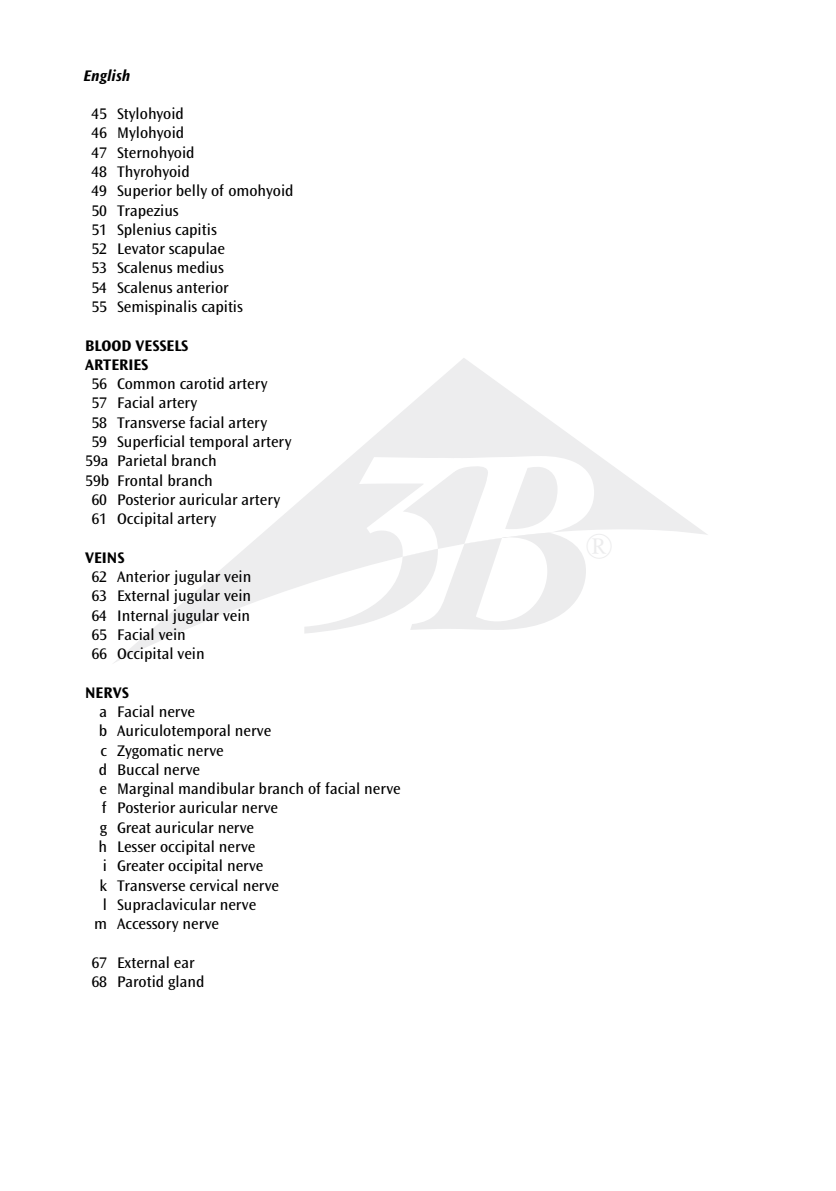
<style>
.page{position:relative;width:836px;height:1191px;background:#fff}
.page>*{position:absolute;margin:0;border:0;box-sizing:border-box;transform-origin:0 0}
.t1{font:16px/19.2px "Ocean Sans";color:#000}
.t2{font:700 16px/19.2px "Ocean Sans";color:#000}
.t3{font:italic 700 16px "Ocean Sans";color:#000}
</style>
<div class="page">
<svg style="left:114px;top:358px;width:593px;height:305px"></svg>
<svg style="left:304px;top:456px;width:289px;height:177px"></svg>
<p class="t3" style="left:83px;top:66px;width:48px">English</p>
<p class="t1" style="left:91px;top:104px;width:204px">45 Stylohyoid<br>46 Mylohyoid<br>47 Sternohyoid<br>48 Thyrohyoid<br>49 Superior belly of omohyoid<br>50 Trapezius<br>51 Splenius capitis<br>52 Levator scapulae<br>53 Scalenus medius<br>54 Scalenus anterior<br>55 Semispinalis capitis</p>
<p class="t2" style="left:85px;top:336px;width:105px">BLOOD VESSELS<br>ARTERIES</p>
<p class="t1" style="left:91px;top:374px;width:177px">56 Common carotid artery</p>
<p class="t1" style="left:91px;top:394px;width:107px">57 Facial artery</p>
<p class="t1" style="left:91px;top:413px;width:177px">58 Transverse facial artery</p>
<p class="t1" style="left:91px;top:432px;width:201px">59 Superficial temporal artery</p>
<p class="t1" style="left:85px;top:451px;width:133px">59a Parietal branch</p>
<p class="t1" style="left:85px;top:471px;width:129px">59b Frontal branch</p>
<p class="t1" style="left:91px;top:490px;width:190px">60 Posterior auricular artery</p>
<p class="t1" style="left:91px;top:509px;width:126px">61 Occipital artery</p>
<p class="t2" style="left:85px;top:548px;width:41px">VEINS</p>
<p class="t1" style="left:91px;top:567px;width:161px">62 Anterior jugular vein<br>63 External jugular vein<br>64 Internal jugular vein<br>65 Facial vein<br>66 Occipital vein</p>
<p class="t2" style="left:85px;top:683px;width:45px">NERVS</p>
<p class="t1" style="left:99px;top:702px;width:97px">a Facial nerve</p>
<p class="t1" style="left:99px;top:721px;width:174px">b Auriculotemporal nerve</p>
<p class="t1" style="left:101px;top:741px;width:124px">c Zygomatic nerve</p>
<p class="t1" style="left:99px;top:760px;width:103px">d Buccal nerve</p>
<p class="t1" style="left:100px;top:779px;width:302px">e Marginal mandibular branch of facial nerve</p>
<p class="t1" style="left:102px;top:798px;width:177px">f Posterior auricular nerve</p>
<p class="t1" style="left:100px;top:818px;width:156px">g Great auricular nerve</p>
<p class="t1" style="left:98px;top:837px;width:158px">h Lesser occipital nerve</p>
<p class="t1" style="left:103px;top:856px;width:162px">i Greater occipital nerve</p>
<p class="t1" style="left:99px;top:876px;width:181px">k Transverse cervical nerve</p>
<p class="t1" style="left:103px;top:895px;width:155px">l Supraclavicular nerve</p>
<p class="t1" style="left:94px;top:914px;width:126px">m Accessory nerve</p>
<p class="t1" style="left:91px;top:953px;width:115px">67 External ear<br>68 Parotid gland</p>
</div>
